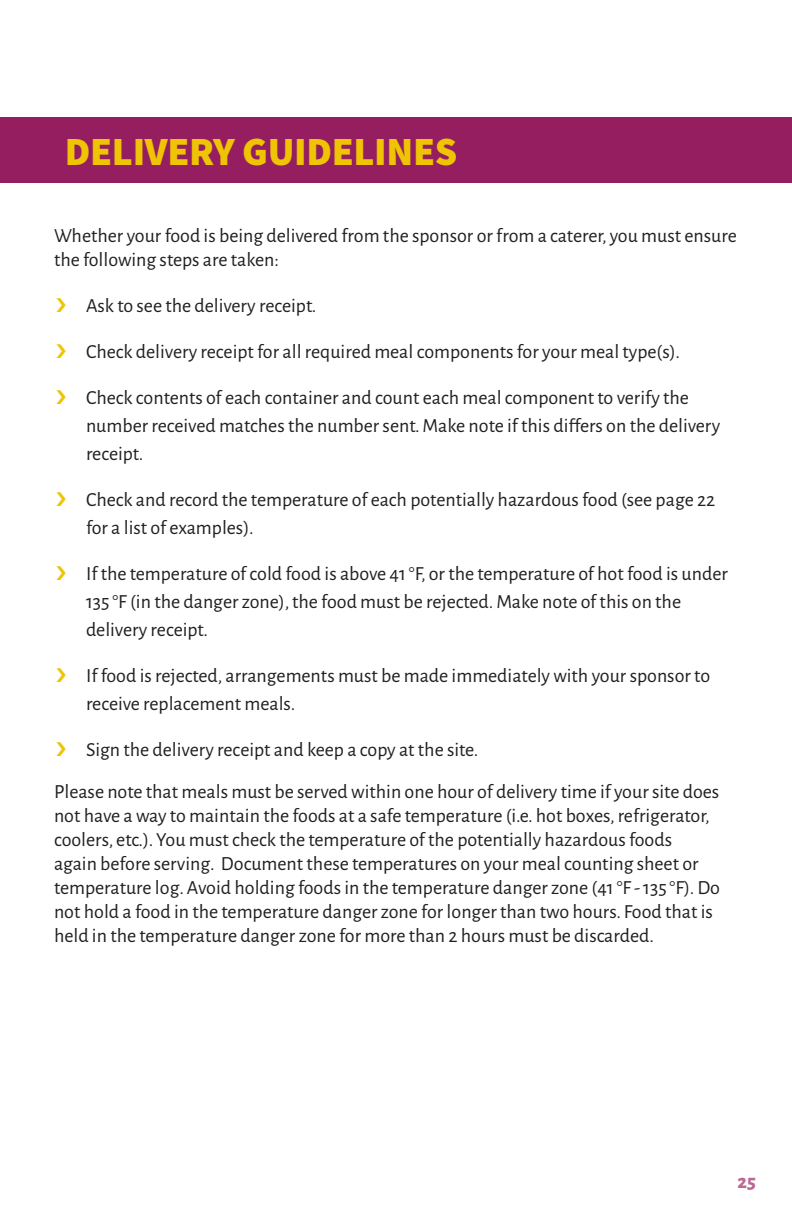
<style>
.page{position:relative;width:792px;height:1224px;background:#fff}
.page>*{position:absolute;margin:0;border:0;box-sizing:border-box;transform-origin:0 0}
.Section_header{font:900 40px "Source Sans Pro";letter-spacing:-.01em;color:#efc405}
.Body_text{font:20px/24px "Alegreya Sans";color:#231f20}
.t1{font:800 20px "Alegreya Sans";color:#bb6894}
</style>
<div class="page">
<div style="left:1px;top:117px;width:791px;height:65px;background:#951e60"></div>
<p class="Section_header" style="left:65px;top:124px;width:394px">DELIVERY GUIDELINES</p>
<p class="Body_text" style="left:54px;top:223px;width:684px">Whether your food is being delivered from the sponsor or from a caterer, you must ensure the following steps are taken:</p>
<p class="Body_text" style="left:86px;top:293px;width:229px">Ask to see the delivery receipt.</p>
<p class="Body_text" style="left:86px;top:339px;width:593px">Check delivery receipt for all required meal components for your meal type(s).</p>
<p class="Body_text" style="left:86px;top:383px;width:636px;line-height:28px">Check contents of each container and count each meal component to verify the number received matches the number sent. Make note if this differs on the delivery receipt.</p>
<p class="Body_text" style="left:86px;top:485px;width:631px;line-height:28px">Check and record the temperature of each potentially hazardous food (see page 22 for a list of examples).</p>
<p class="Body_text" style="left:86px;top:559px;width:643px;line-height:28px">If the temperature of cold food is above 41 °F, or the temperature of hot food is under<br>135 °F (in the danger zone), the food must be rejected. Make note of this on the delivery receipt.</p>
<p class="Body_text" style="left:86px;top:661px;width:626px;line-height:28px">If food is rejected, arrangements must be made immediately with your sponsor to receive replacement meals.</p>
<p class="Body_text" style="left:86px;top:737px;width:391px">Sign the delivery receipt and keep a copy at the site.</p>
<p class="Body_text" style="left:54px;top:779px;width:668px">Please note that meals must be served within one hour of delivery time if your site does not have a way to maintain the foods at a safe temperature (i.e. hot boxes, refrigerator, coolers, etc.). You must check the temperature of the potentially hazardous foods again before serving. Document these temperatures on your meal counting sheet or temperature log. Avoid holding foods in the temperature danger zone (41 °F - 135 °F). Do not hold a food in the temperature danger zone for longer than two hours. Food that is held in the temperature danger zone for more than 2 hours must be discarded.</p>
<p class="t1" style="left:738px;top:1166px;width:20px">25</p>
</div>
